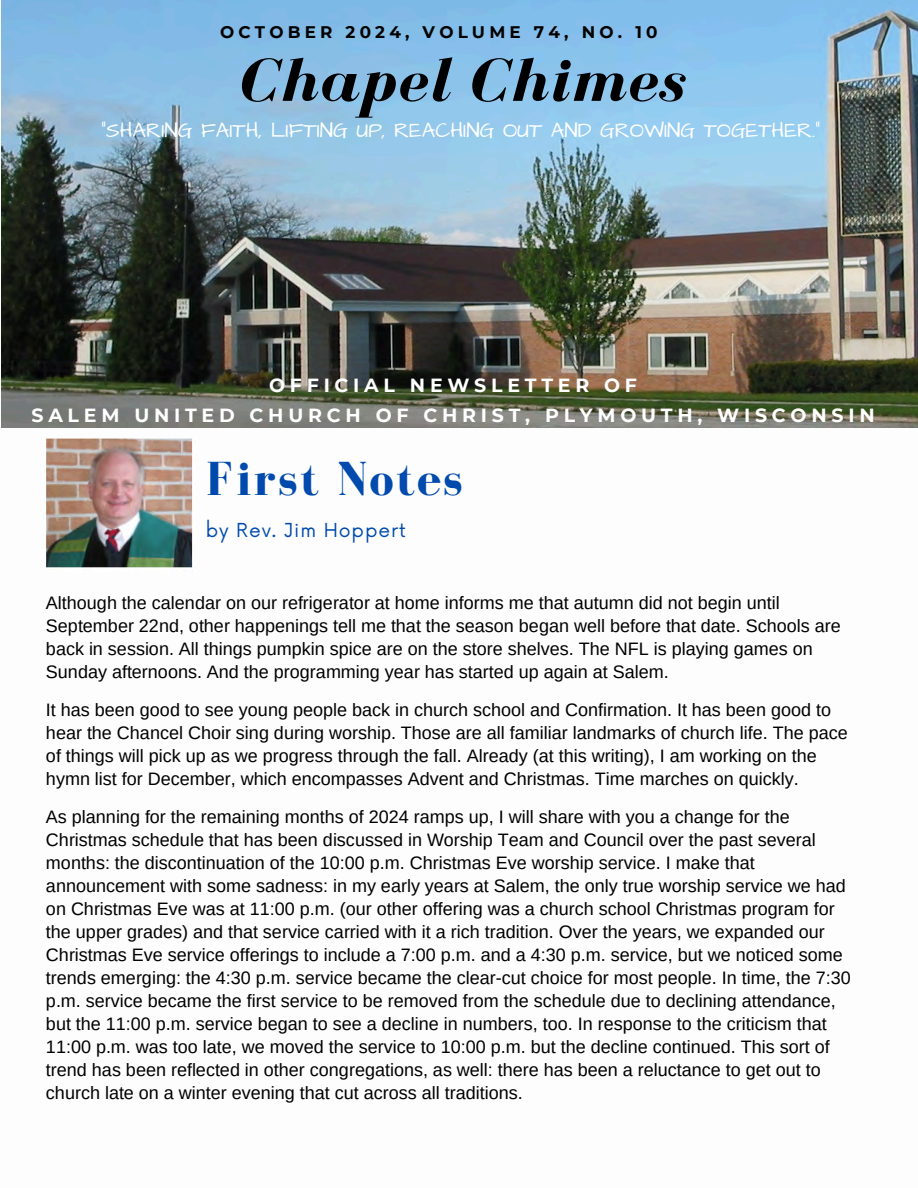
<style>
.page{position:relative;width:918px;height:1188px;background:#fff}
.page>*{position:absolute;margin:0;border:0;box-sizing:border-box;transform-origin:0 0}
.t1{font:italic 700 62.4px "Bodoni FLF";letter-spacing:.02em;color:#000}
.t2{font:700 49.2px "Bodoni FLF";letter-spacing:.05em;color:#004aad}
.t3{font:21.3px "Architects Daughter";color:#fff}
.t4{font:700 19.05px/29.2px "Montserrat";letter-spacing:.25em;color:#fff;text-align:center}
.t5{font:18.75px "Now";letter-spacing:.05em;color:#004aad}
.t6{font:18px/23px "Arimo";color:#000}
.t7{font:700 16.8px "Montserrat";letter-spacing:.25em;color:#000}
</style>
<div class="page">
<img style="left:45px;top:438px;width:148px;height:130px">
<img style="left:2px;top:0;width:916px;height:428px">
<h5 class="t7" style="left:220px;top:22px;width:439px">OCTOBER 2024, VOLUME 74, NO. 10</h5>
<h2 class="t1" style="left:238px;top:47px;width:448px">Chapel Chimes</h2>
<h5 class="t3" style="left:101px;top:116px;width:720px">"SHARING FAITH, LIFTING UP, REACHING OUT AND GROWING TOGETHER."</h5>
<h5 class="t4" style="left:31px;top:371px;width:845px">OFFICIAL NEWSLETTER OF<br>SALEM UNITED CHURCH OF CHRIST, PLYMOUTH, WISCONSIN</h5>
<p class="t2" style="left:206px;top:452px;width:258px">First Notes</p>
<p class="t5" style="left:206px;top:519px;width:202px">by Rev. Jim Hoppert</p>
<h1 class="t6" style="left:46px;top:591px;width:796px">Although the calendar on our refrigerator at home informs me that autumn did not begin until September 22nd, other happenings tell me that the season began well before that date. Schools are back in session. All things pumpkin spice are on the store shelves. The NFL is playing games on Sunday afternoons. And the programming year has started up again at Salem.</h1>
<h3 class="t6" style="left:46px;top:698px;width:803px">It has been good to see young people back in church school and Confirmation. It has been good to hear the Chancel Choir sing during worship. Those are all familiar landmarks of church life. The pace of things will pick up as we progress through the fall. Already (at this writing), I am working on the hymn list for December, which encompasses Advent and Christmas. Time marches on quickly.</h3>
<h4 class="t6" style="left:46px;top:805px;width:806px">As planning for the remaining months of 2024 ramps up, I will share with you a change for the Christmas schedule that has been discussed in Worship Team and Council over the past several months: the discontinuation of the 10:00 p.m. Christmas Eve worship service. I make that announcement with some sadness: in my early years at Salem, the only true worship service we had on Christmas Eve was at 11:00 p.m. (our other offering was a church school Christmas program for the upper grades) and that service carried with it a rich tradition. Over the years, we expanded our Christmas Eve service offerings to include a 7:00 p.m. and a 4:30 p.m. service, but we noticed some trends emerging: the 4:30 p.m. service became the clear-cut choice for most people. In time, the 7:30 p.m. service became the first service to be removed from the schedule due to declining attendance, but the 11:00 p.m. service began to see a decline in numbers, too. In response to the criticism that 11:00 p.m. was too late, we moved the service to 10:00 p.m. but the decline continued. This sort of trend has been reflected in other congregations, as well: there has been a reluctance to get out to church late on a winter evening that cut across all traditions.</h4>
</div>
